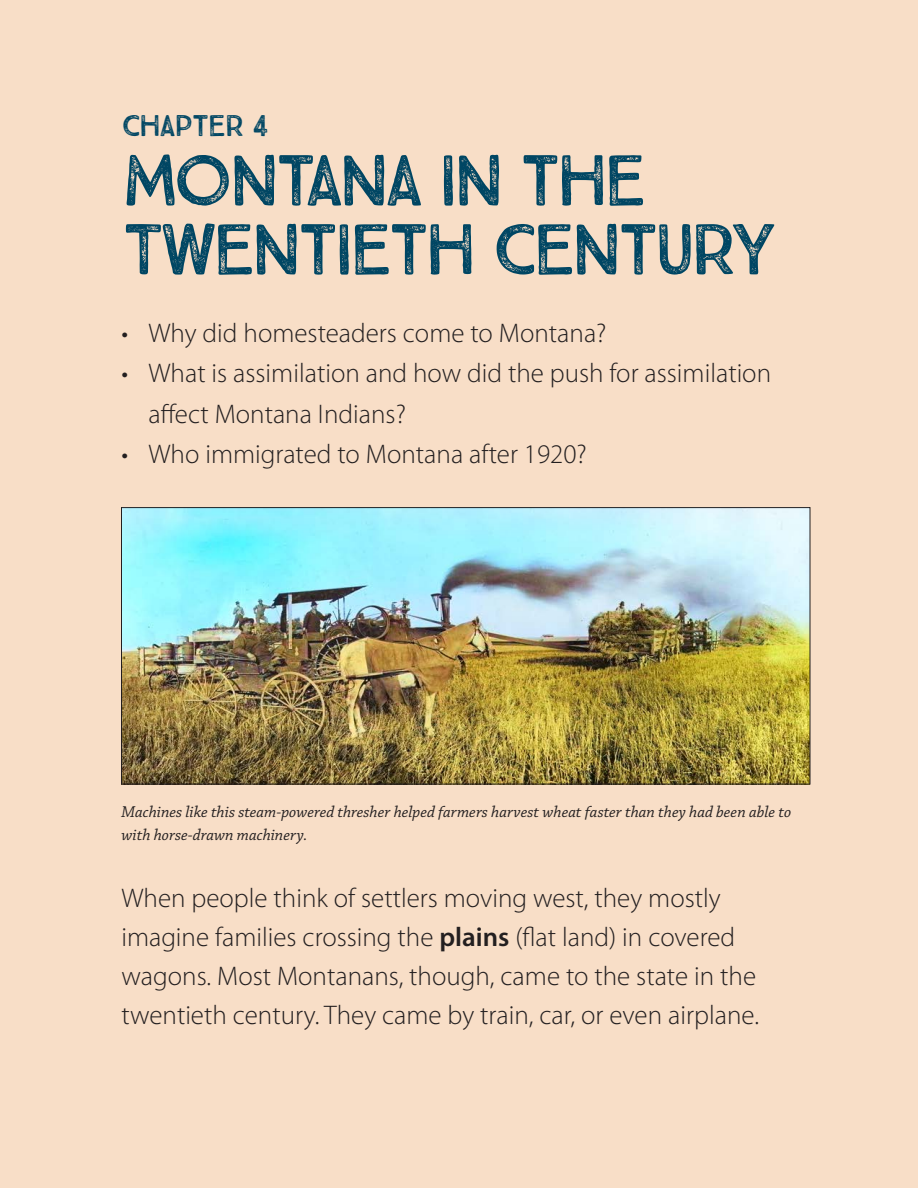
<style>
.page{position:relative;width:918px;height:1188px;background:#f8dec7}
.page>*{position:absolute;margin:0;border:0;box-sizing:border-box;transform-origin:0 0}
.t1{font:72px/69px "True North Textures";letter-spacing:-.075em;color:#004663}
.Sub-Head{font:30px "True North Textures";letter-spacing:-.05em;color:#004663}
.Body{font:300 27px/39px "Myriad Pro";color:#231f20}
.t2{font:italic 16.5px/22.5px "Chaparral Pro";color:#231f20}
.s1{font-weight:600}
</style>
<div class="page">
<img style="left:123px;top:509px;width:685px;height:273px">
<div style="left:121px;top:507px;width:689px;height:277px;border:1px solid #231f20"></div>
<p class="Sub-Head" style="left:122px;top:108px;width:149px">CHAPTER 4</p>
<p class="t1" style="left:122px;top:146px;width:657px">MONTANA IN THE<br>TWENTIETH CENTURY</p>
<p class="Body" style="left:122px;top:313px;width:487px">• Why did homesteaders come to Montana?</p>
<p class="Body" style="left:148px;top:353px;width:624px;line-height:40.5px;text-indent:-27px">• What is assimilation and how did the push for assimilation affect Montana Indians?</p>
<p class="Body" style="left:122px;top:435px;width:467px">• Who immigrated to Montana after 1920?</p>
<p class="t2" style="left:122px;top:801px;width:671px">Machines like this steam-powered thresher helped farmers harvest wheat faster than they had been able to with horse-drawn machinery.</p>
<p class="Body" style="left:122px;top:879px;width:639px">When people think of settlers moving west, they mostly imagine families crossing the <span class="s1">plains</span> (flat land) in covered wagons. Most Montanans, though, came to the state in the twentieth century. They came by train, car, or even airplane.</p>
</div>
